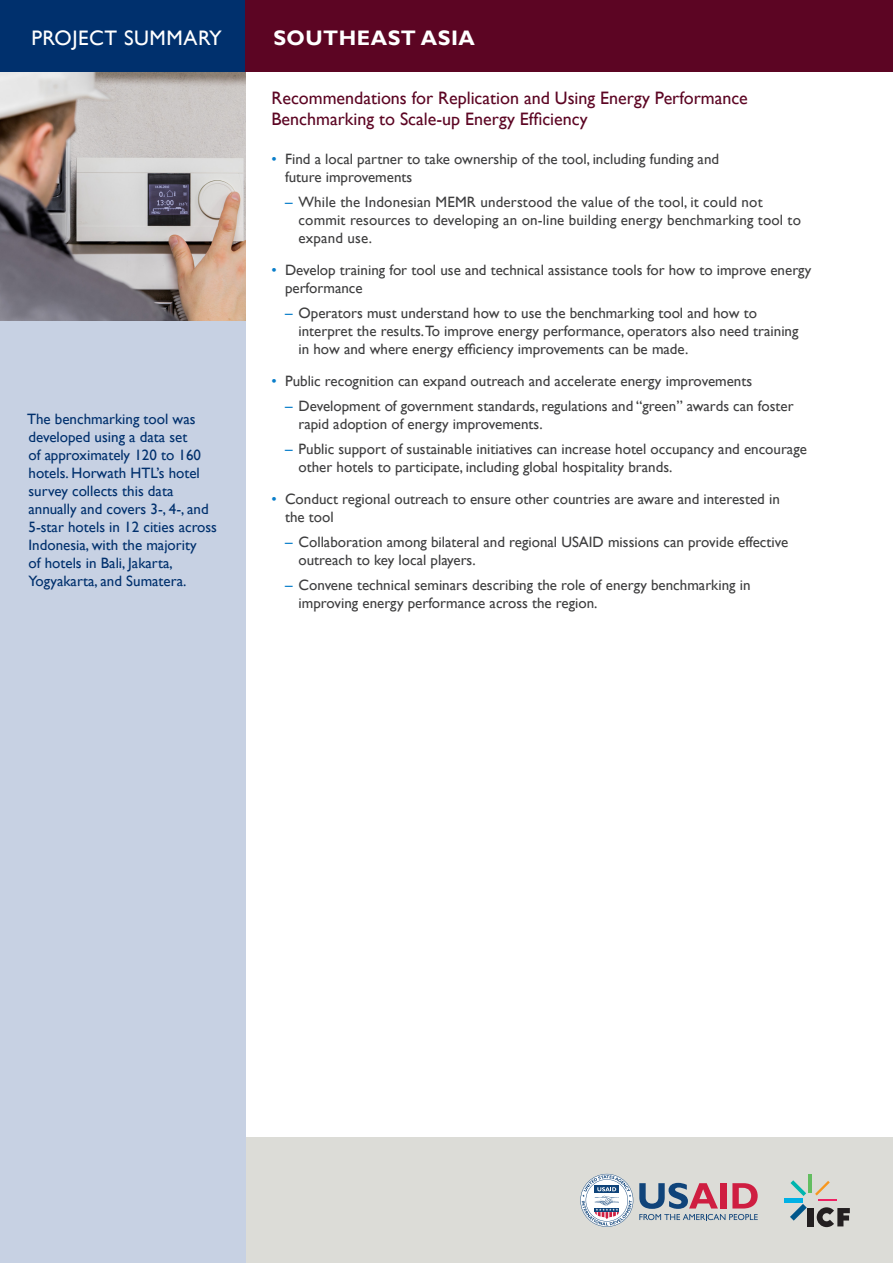
<style>
.page{position:relative;width:893px;height:1263px;background:#fff}
.page>*{position:absolute;margin:0;border:0;box-sizing:border-box;transform-origin:0 0}
.Heading_1{font:21px "Gill Sans";letter-spacing:.025em;color:#fff}
.Heading_1-2{font:700 21px "Gill Sans";letter-spacing:.025em;color:#fff}
.Heading_2{font:18px/21px "Gill Sans";color:#5c0523}
.Bullet_2{font:15px/18px "Gill Sans";color:#3e3e3f}
.Bullet_1{font:15px/18px "Gill Sans";color:#3e3e3f}
.Sidebar_Text{font:15px/18px "Gill Sans";color:#00306d}
.s1{color:#0a7eca}
</style>
<div class="page">
<div style="left:0;top:1138px;width:893px;height:125px;background:#dcdcd7"></div>
<div style="left:0;top:0;width:246px;height:1263px;background:#c7d1e3"></div>
<div style="left:0;top:0;width:246px;height:72px;background:#00306d"></div>
<div style="left:246px;top:0;width:647px;height:72px;background:#5c0523"></div>
<img style="left:0;top:72px;width:246px;height:248px">
<svg style="left:639px;top:1183px;width:119px;height:37px"></svg>
<svg style="left:580px;top:1174px;width:53px;height:53px"></svg>
<div style="left:807px;top:1208px;width:6px;height:18px;background:#231f20"></div>
<svg style="left:790px;top:1204px;width:17px;height:16px"></svg>
<hr style="left:784px;top:1198px;width:19px;height:4px;background:#00b1e5">
<svg style="left:790px;top:1180px;width:16px;height:16px"></svg>
<hr style="left:809px;top:1174px;width:3px;height:18px;background:#63bd60">
<svg style="left:815px;top:1181px;width:22px;height:20px"></svg>
<svg style="left:817px;top:1207px;width:33px;height:20px"></svg>
<p class="Heading_1" style="left:31px;top:26px;width:192px">PROJECT SUMMARY</p>
<p class="Sidebar_Text" style="left:27px;top:410px;width:192px">The benchmarking tool was developed using a data set<br>of approximately 120 to 160 hotels. Horwath HTL’s hotel survey collects this data annually and covers 3-, 4-, and<br>5-star hotels in 12 cities across<br>Indonesia, with the majority<br>of hotels in Bali, Jakarta,<br>Yogyakarta, and Sumatera.</p>
<p class="Heading_1-2" style="left:273px;top:26px;width:203px">SOUTHEAST ASIA</p>
<p class="Heading_2" style="left:271px;top:87px;width:478px">Recommendations for Replication and Using Energy Performance<br>Benchmarking to Scale-up Energy Efficiency</p>
<p class="Bullet_1" style="left:285px;top:150px;width:436px;text-indent:-14px"><span class="s1">•</span> Find a local partner to take ownership of the tool, including funding and future improvements</p>
<p class="Bullet_2" style="left:298px;top:193px;width:504px;text-indent:-14px"><span class="s1">–</span> While the Indonesian MEMR understood the value of the tool, it could not commit resources to developing an on-line building energy benchmarking tool to expand use.</p>
<p class="Bullet_1" style="left:285px;top:261px;width:528px;text-indent:-14px"><span class="s1">•</span> Develop training for tool use and technical assistance tools for how to improve energy performance</p>
<p class="Bullet_2" style="left:298px;top:304px;width:501px;text-indent:-14px"><span class="s1">–</span> Operators must understand how to use the benchmarking tool and how to interpret the results.To improve energy performance, operators also need training in how and where energy efficiency improvements can be made.</p>
<p class="Bullet_1" style="left:271px;top:372px;width:482px"><span class="s1">•</span> Public recognition can expand outreach and accelerate energy improvements</p>
<p class="Bullet_2" style="left:298px;top:397px;width:497px;text-indent:-14px"><span class="s1">–</span> Development of government standards, regulations and “green” awards can foster rapid adoption of energy improvements.</p>
<p class="Bullet_2" style="left:298px;top:440px;width:510px;text-indent:-14px"><span class="s1">–</span> Public support of sustainable initiatives can increase hotel occupancy and encourage other hotels to participate, including global hospitality brands.</p>
<p class="Bullet_1" style="left:285px;top:491px;width:496px;text-indent:-14px"><span class="s1">•</span> Conduct regional outreach to ensure other countries are aware and interested in the tool</p>
<p class="Bullet_2" style="left:298px;top:533px;width:491px;text-indent:-14px"><span class="s1">–</span> Collaboration among bilateral and regional USAID missions can provide effective outreach to key local players.</p>
<p class="Bullet_2" style="left:298px;top:576px;width:454px;text-indent:-14px"><span class="s1">–</span> Convene technical seminars describing the role of energy benchmarking in improving energy performance across the region.</p>
</div>
